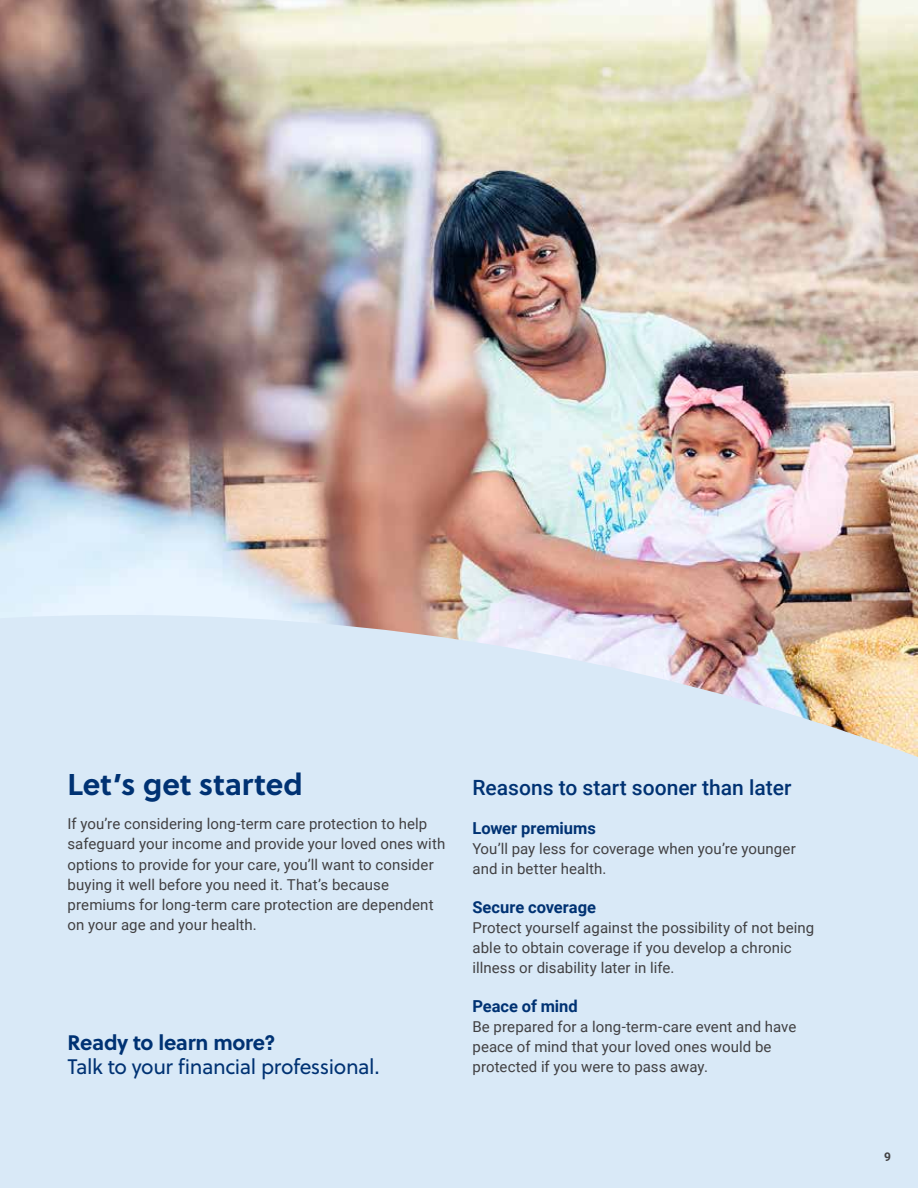
<style>
.page{position:relative;width:918px;height:1188px;background:#fff}
.page>*{position:absolute;margin:0;border:0;box-sizing:border-box;transform-origin:0 0}
.t1{font:700 30px "Soleil";color:#003273}
.t2{font:21px "Soleil";letter-spacing:-.02em;color:#003273}
.t3{font:500 21px "Roboto";color:#003273}
.t4{font:700 21px "Soleil";letter-spacing:-.015em;color:#003273}
.t5{font:700 16.5px "Roboto";color:#003273}
.t6{font:15px/20.2px "Roboto";letter-spacing:.005em;color:#414042}
.t7{font:700 12px "Roboto";color:#414042}
</style>
<div class="page">
<img style="left:0;top:0;width:918px;height:615px">
<svg style="left:0;top:615px;width:918px;height:573px;background:#d9e5f1"></svg>
<h1 class="t1" style="left:68px;top:761px;width:237px">Let’s get started</h1>
<p class="t6" style="left:68px;top:813px;width:379px">If you’re considering long-term care protection to help safeguard your income and provide your loved ones with options to provide for your care, you’ll want to consider buying it well before you need it. That’s because premiums for long-term care protection are dependent on your age and your health.</p>
<h2 class="t4" style="left:68px;top:1027px;width:209px">Ready to learn more?</h2>
<h2 class="t2" style="left:68px;top:1052px;width:314px">Talk to your financial professional.</h2>
<h2 class="t3" style="left:472px;top:773px;width:321px">Reasons to start sooner than later</h2>
<p class="t5" style="left:472px;top:816px;width:125px">Lower premiums</p>
<p class="t6" style="left:472px;top:838px;width:325px">You’ll pay less for coverage when you’re younger and in better health.</p>
<p class="t5" style="left:472px;top:895px;width:125px">Secure coverage</p>
<p class="t6" style="left:472px;top:917px;width:343px">Protect yourself against the possibility of not being able to obtain coverage if you develop a chronic illness or disability later in life.</p>
<p class="t5" style="left:472px;top:994px;width:107px">Peace of mind</p>
<p class="t6" style="left:472px;top:1016px;width:325px">Be prepared for a long-term-care event and have peace of mind that your loved ones would be protected if you were to pass away.</p>
<p class="t7" style="left:884px;top:1148px;width:8px">9</p>
</div>
